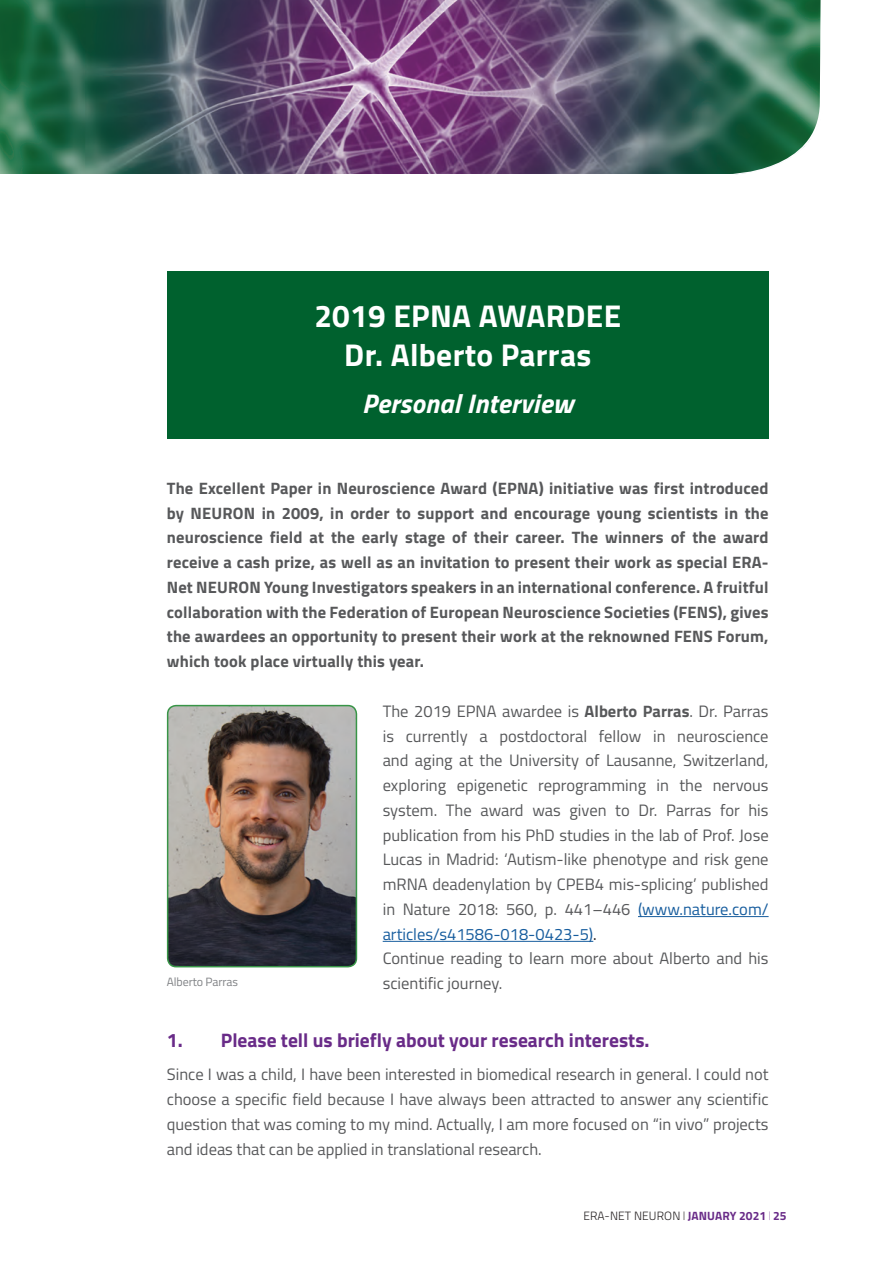
<style>
.page{position:relative;width:893px;height:1263px;background:#fff}
.page>*{position:absolute;margin:0;border:0;box-sizing:border-box;transform-origin:0 0}
.t1{font:700 31.5px/39px "Titillium";letter-spacing:.01em;color:#fff;text-align:center}
.t2{font:italic 700 27px "Titillium";letter-spacing:.01em;color:#fff}
.t3{font:700 19.5px "Titillium";color:#692b88}
.t4{font:16.5px/24.8px "Titillium";color:#57585a}
.t5{font:700 16.5px/24.8px "Titillium";letter-spacing:.01em;color:#57585a;text-align:justify}
.t6{font:300 12px "Titillium";letter-spacing:.01em;color:#231f20}
.t7{font:12px "Titillium";letter-spacing:-.01em;color:#808285}
.s1{font-weight:700}
.s2{color:#175d9e}
.s3{color:#231f20}
.s4{font-size:9px}
.s5{font-weight:700;color:#692b88}
.s6{font-weight:100;font-size:9px;color:#692b88}
</style>
<div class="page">
<img style="left:0;top:0;width:734px;height:174px">
<img style="left:734px;top:0;width:87px;height:174px">
<div style="left:167px;top:271px;width:602px;height:168px;background:#00612e"></div>
<hr style="left:638px;top:916px;width:131px;height:1px;background:#175d9e">
<hr style="left:383px;top:941px;width:210px;height:1px;background:#175d9e">
<img style="left:168px;top:706px;width:188px;height:261px">
<div style="left:167px;top:705px;width:190px;height:262px;border:2px solid #389547;border-radius:9px"></div>
<h1 class="t1" style="left:314px;top:294px;width:308px">2019 EPNA AWARDEE<br>Dr. Alberto Parras</h1>
<h2 class="t2" style="left:362px;top:382px;width:213px">Personal Interview</h2>
<p class="t5" style="left:167px;top:475px;width:603px">The Excellent Paper in Neuroscience Award (EPNA) initiative was first introduced by NEURON in 2009, in order to support and encourage young scientists in the neuroscience field at the early stage of their career. The winners of the award receive a cash prize, as well as an invitation to present their work as special ERA-Net NEURON Young Investigators speakers in an international conference. A fruitful collaboration with the Federation of European Neuroscience Societies (FENS), gives the awardees an opportunity to present their work at the reknowned FENS Forum, which took place virtually this year.</p>
<p class="t4" style="left:383px;top:698px;width:387px">The 2019 EPNA awardee is <span class="s1">Alberto Parras</span>. Dr. Parras is currently a postdoctoral fellow in neuroscience and aging at the University of Lausanne, Switzerland, exploring epigenetic reprogramming in the nervous system. The award was given to Dr. Parras for his publication from his PhD studies in the lab of Prof. Jose Lucas in Madrid: ‘Autism-like phenotype and risk gene mRNA deadenylation by CPEB4 mis-splicing’ published in Nature 2018: 560, p. 441–446 <span class="s2">(www.nature.com/ articles/s41586-018-0423-5)</span><span class="s3">.<br></span>Continue reading to learn more about Alberto and his scientific journey.</p>
<p class="t7" style="left:167px;top:973px;width:73px">Alberto Parras</p>
<p class="t3" style="left:167px;top:1025px;width:484px">1. Please tell us briefly about your research interests.</p>
<p class="t4" style="left:167px;top:1061px;width:603px;text-align:justify">Since I was a child, I have been interested in biomedical research in general. I could not choose a specific field because I have always been attracted to answer any scientific question that was coming to my mind. Actually, I am more focused on “in vivo” projects and ideas that can be applied in translational research.</p>
<p class="t6" style="left:583px;top:1206px;width:205px">ERA-NET NEURON <span class="s4">|</span> <span class="s5">January 2021</span> <span class="s6">|</span> <span class="s5">25</span></p>
</div>
